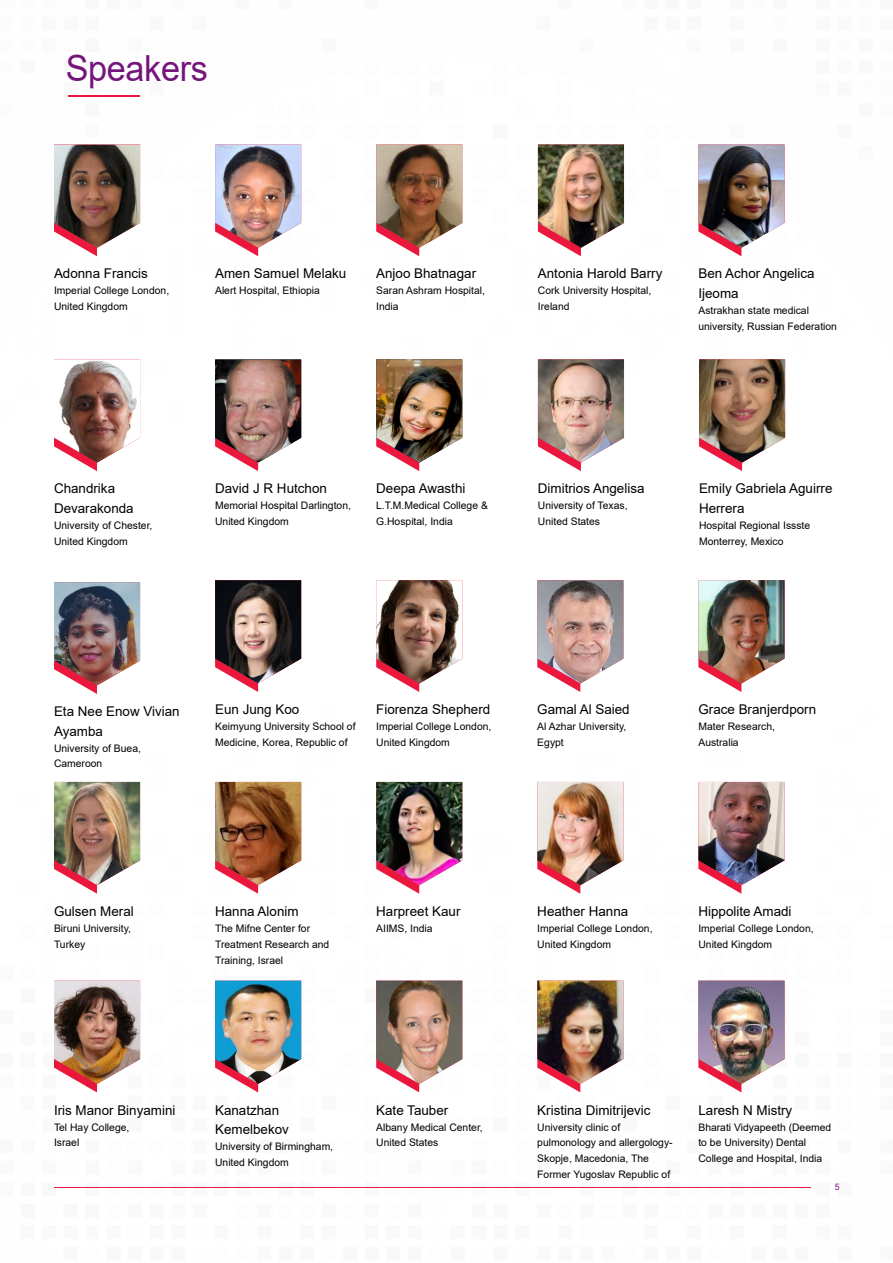
<style>
.page{position:relative;width:893px;height:1263px;background:#fff}
.page>*{position:absolute;margin:0;border:0;box-sizing:border-box;transform-origin:0 0}
.t1{font:36px "Arial";letter-spacing:-.01em;color:#75147b;scale:.95 1}
.t2{font:13.35px/19.5px "Arial";color:#000}
.t3{font:10.35px/15.9px "Arial";color:#000}
.t4{font:9px "Arial";color:#75147b;scale:.95 1}
</style>
<div class="page">
<svg style="left:54px;top:1187px;width:756px;height:1px"></svg>
<img style="left:54px;top:144px;width:86px;height:112px">
<img style="left:215px;top:144px;width:86px;height:112px">
<img style="left:54px;top:582px;width:86px;height:112px">
<svg style="left:215px;top:580px;width:86px;height:112px;background:#725f5e"></svg>
<img style="left:376px;top:580px;width:86px;height:112px">
<img style="left:537px;top:580px;width:86px;height:112px">
<img style="left:698px;top:580px;width:86px;height:112px">
<img style="left:54px;top:782px;width:86px;height:112px">
<hr style="left:69px;top:96px;width:71px;height:1px;background:#eb173d">
<img style="left:376px;top:144px;width:86px;height:112px">
<img style="left:538px;top:144px;width:86px;height:112px">
<img style="left:698px;top:144px;width:86px;height:112px">
<img style="left:54px;top:359px;width:86px;height:112px">
<img style="left:215px;top:359px;width:86px;height:112px">
<img style="left:376px;top:359px;width:86px;height:112px">
<img style="left:538px;top:359px;width:86px;height:112px">
<img style="left:699px;top:359px;width:86px;height:112px">
<img style="left:215px;top:782px;width:86px;height:112px">
<img style="left:376px;top:782px;width:86px;height:112px">
<img style="left:537px;top:782px;width:86px;height:112px">
<img style="left:698px;top:782px;width:86px;height:112px">
<img style="left:54px;top:981px;width:86px;height:111px">
<img style="left:215px;top:981px;width:86px;height:111px">
<img style="left:376px;top:981px;width:86px;height:111px">
<img style="left:537px;top:981px;width:86px;height:111px">
<img style="left:698px;top:981px;width:86px;height:111px">
<h1 class="t1" style="left:66px;top:44px;width:151px">Speakers</h1>
<p class="t2" style="left:54px;top:264px;width:95px">Adonna Francis</p>
<p class="t3" style="left:54px;top:283px;width:117px">Imperial College London,<br>United Kingdom</p>
<p class="t2" style="left:215px;top:264px;width:133px">Amen Samuel Melaku</p>
<p class="t3" style="left:215px;top:283px;width:106px">Alert Hospital, Ethiopia</p>
<p class="t2" style="left:376px;top:264px;width:101px">Anjoo Bhatnagar</p>
<p class="t3" style="left:376px;top:283px;width:110px">Saran Ashram Hospital,<br>India</p>
<p class="t2" style="left:538px;top:264px;width:126px">Antonia Harold Barry</p>
<p class="t3" style="left:538px;top:283px;width:115px">Cork University Hospital,<br>Ireland</p>
<p class="t2" style="left:698px;top:264px;width:118px">Ben Achor Angelica<br>Ijeoma</p>
<p class="t3" style="left:698px;top:302px;width:140px">Astrakhan state medical university, Russian Federation</p>
<p class="t2" style="left:54px;top:479px;width:81px">Chandrika<br>Devarakonda</p>
<p class="t3" style="left:54px;top:517px;width:100px">University of Chester,<br>United Kingdom</p>
<p class="t2" style="left:215px;top:479px;width:113px">David J R Hutchon</p>
<p class="t3" style="left:215px;top:497px;width:137px">Memorial Hospital Darlington,<br>United Kingdom</p>
<p class="t2" style="left:376px;top:479px;width:91px">Deepa Awasthi</p>
<p class="t3" style="left:376px;top:497px;width:113px">L.T.M.Medical College &amp;<br>G.Hospital, India</p>
<p class="t2" style="left:538px;top:479px;width:108px">Dimitrios Angelisa</p>
<p class="t3" style="left:538px;top:497px;width:91px">University of Texas,<br>United States</p>
<p class="t2" style="left:699px;top:479px;width:135px">Emily Gabriela Aguirre<br>Herrera</p>
<p class="t3" style="left:699px;top:517px;width:113px">Hospital Regional Issste<br>Monterrey, Mexico</p>
<p class="t2" style="left:54px;top:702px;width:127px">Eta Nee Enow Vivian<br>Ayamba</p>
<p class="t3" style="left:54px;top:740px;width:88px">University of Buea,<br>Cameroon</p>
<p class="t2" style="left:215px;top:700px;width:86px">Eun Jung Koo</p>
<p class="t3" style="left:215px;top:718px;width:142px">Keimyung University School of<br>Medicine, Korea, Republic of</p>
<p class="t2" style="left:376px;top:700px;width:116px">Fiorenza Shepherd</p>
<p class="t3" style="left:376px;top:718px;width:117px">Imperial College London,<br>United Kingdom</p>
<p class="t2" style="left:537px;top:700px;width:94px">Gamal Al Saied</p>
<p class="t3" style="left:537px;top:718px;width:91px">Al Azhar University,<br>Egypt</p>
<p class="t2" style="left:698px;top:700px;width:119px">Grace Branjerdporn</p>
<p class="t3" style="left:698px;top:718px;width:78px">Mater Research,<br>Australia</p>
<p class="t2" style="left:54px;top:901px;width:81px">Gulsen Meral</p>
<p class="t3" style="left:54px;top:920px;width:78px">Biruni University,<br>Turkey</p>
<p class="t2" style="left:215px;top:901px;width:85px">Hanna Alonim</p>
<p class="t3" style="left:215px;top:920px;width:116px">The Mifne Center for<br>Treatment Research and<br>Training, Israel</p>
<p class="t2" style="left:376px;top:901px;width:86px">Harpreet Kaur</p>
<p class="t3" style="left:376px;top:920px;width:58px">AIIMS, India</p>
<p class="t2" style="left:537px;top:901px;width:92px">Heather Hanna</p>
<p class="t3" style="left:537px;top:920px;width:117px">Imperial College London,<br>United Kingdom</p>
<p class="t2" style="left:698px;top:901px;width:95px">Hippolite Amadi</p>
<p class="t3" style="left:698px;top:920px;width:117px">Imperial College London,<br>United Kingdom</p>
<p class="t2" style="left:54px;top:1100px;width:123px">Iris Manor Binyamini</p>
<p class="t3" style="left:54px;top:1119px;width:77px">Tel Hay College,<br>Israel</p>
<p class="t2" style="left:215px;top:1100px;width:75px">Kanatzhan<br>Kemelbekov</p>
<p class="t3" style="left:215px;top:1138px;width:120px">University of Birmingham,<br>United Kingdom</p>
<p class="t2" style="left:376px;top:1100px;width:74px">Kate Tauber</p>
<p class="t3" style="left:376px;top:1119px;width:108px">Albany Medical Center,<br>United States</p>
<p class="t2" style="left:537px;top:1100px;width:115px">Kristina Dimitrijevic</p>
<p class="t3" style="left:537px;top:1119px;width:137px">University clinic of pulmonology and allergology-<br>Skopje, Macedonia, The<br>Former Yugoslav Republic of</p>
<p class="t2" style="left:698px;top:1100px;width:95px">Laresh N Mistry</p>
<p class="t3" style="left:698px;top:1119px;width:134px">Bharati Vidyapeeth (Deemed to be University) Dental<br>College and Hospital, India</p>
<p class="t4" style="left:835px;top:1181px;width:7px">5</p>
</div>
